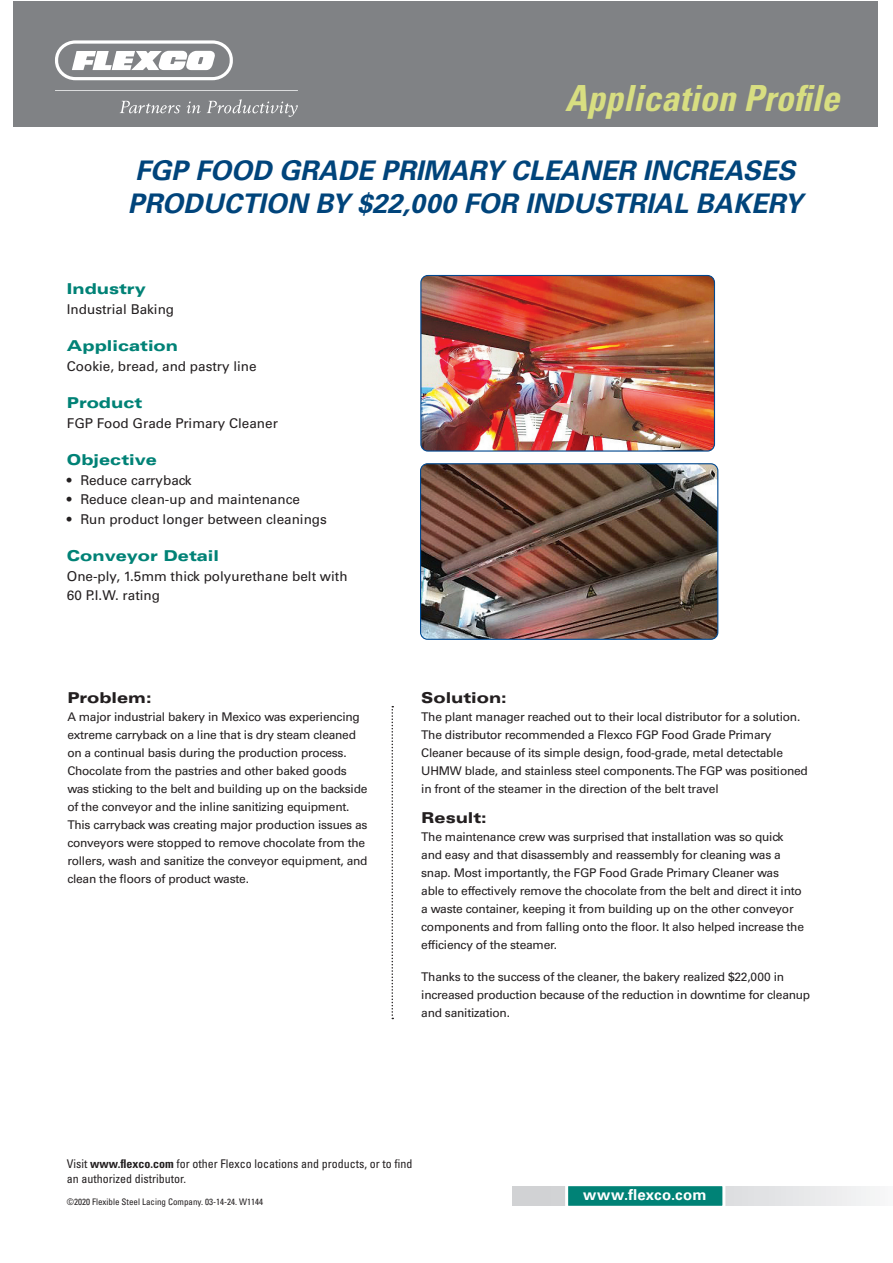
<style>
.page{position:relative;width:893px;height:1263px;background:#fff}
.page>*{position:absolute;margin:0;border:0;box-sizing:border-box;transform-origin:0 0}
.t1{font:italic 700 condensed 36px "Univers LT Std";color:#d8de81}
.h1_main{font:italic 700 27px/33px "Univers LT Std";color:#00447b}
.t2{font:700 15.6px "Univers LT Std";letter-spacing:.02em;color:#fff}
.h2_main{font:900 expanded 15px "Univers LT Std";color:#008276}
.h2_body{font:900 expanded 15px "Univers LT Std";color:#231f20}
.p1_main{font:900 expanded 15px "Univers LT Std";color:#008276}
.wwwflexco{font:700 15px "Univers LT Std";letter-spacing:.02em;color:#fff}
.p1_body{font:900 expanded 15px "Univers LT Std";color:#231f20}
.p1_main-2{font:13.5px/19.5px "Univers LT Std";color:#231f20}
.p1_body-2{font:12px/18px "Univers LT Std";letter-spacing:-.02em;color:#231f20}
.t3{font:condensed 12px/15px "Univers LT Std";color:#231f20}
.footer_copyright{font:condensed 9px "Univers LT Std";color:#231f20}
.s1{font-weight:700}
</style>
<div class="page">
<div style="left:13px;top:1px;width:865px;height:125px;background:#808285"></div>
<svg style="left:55px;top:40px;width:178px;height:40px"></svg>
<svg style="left:120px;top:101px;width:61px;height:12px"></svg>
<svg style="left:187px;top:101px;width:14px;height:12px"></svg>
<svg style="left:207px;top:99px;width:91px;height:18px"></svg>
<svg style="left:55px;top:90px;width:243px;height:1px"></svg>
<svg style="left:391px;top:706px;width:2px;height:313px"></svg>
<img style="left:422px;top:276px;width:292px;height:174px">
<div style="left:420px;top:275px;width:295px;height:177px;border:1px solid #014990;border-radius:7px"></div>
<img style="left:422px;top:464px;width:296px;height:175px">
<div style="left:420px;top:463px;width:298px;height:177px;border:1px solid #014990;border-radius:7px"></div>
<svg style="left:513px;top:1186px;width:362px;height:20px"></svg>
<div style="left:565px;top:1183px;width:160px;height:26px;background:#008276;border:3px solid #fff"></div>
<h1 class="t1" style="left:565px;top:76px;width:276px">Application Profile</h1>
<p class="h1_main" style="left:128px;top:154px;width:676px">FGP FOOD GRADE PRIMARY CLEANER INCREASES<br>PRODUCTION BY $22,000 FOR INDUSTRIAL BAKERY</p>
<p class="h2_main" style="left:67px;top:280px;width:80px">Industry</p>
<p class="p1_main-2" style="left:67px;top:299px;width:109px">Industrial Baking</p>
<p class="h2_main" style="left:67px;top:337px;width:113px">Application</p>
<p class="p1_main-2" style="left:67px;top:356px;width:191px">Cookie, bread, and pastry line</p>
<p class="h2_main" style="left:67px;top:394px;width:77px">Product</p>
<p class="p1_main-2" style="left:67px;top:413px;width:213px">FGP Food Grade Primary Cleaner</p>
<p class="h2_main" style="left:67px;top:451px;width:92px">Objective</p>
<p class="p1_main-2" style="left:67px;top:470px;width:126px">• Reduce carryback</p>
<p class="p1_main-2" style="left:67px;top:490px;width:235px">• Reduce clean-up and maintenance</p>
<p class="p1_main-2" style="left:67px;top:509px;width:262px">• Run product longer between cleanings</p>
<p class="p1_main" style="left:67px;top:547px;width:154px">Conveyor Detail</p>
<p class="p1_main-2" style="left:67px;top:566px;width:282px">One-ply, 1.5mm thick polyurethane belt with<br>60 P.I.W. rating</p>
<p class="h2_body" style="left:67px;top:689px;width:86px">Problem:</p>
<p class="p1_body-2" style="left:67px;top:708px;width:302px">A major industrial bakery in Mexico was experiencing extreme carryback on a line that is dry steam cleaned on a continual basis during the production process.<br>Chocolate from the pastries and other baked goods was sticking to the belt and building up on the backside of the conveyor and the inline sanitizing equipment.<br>This carryback was creating major production issues as conveyors were stopped to remove chocolate from the rollers, wash and sanitize the conveyor equipment, and clean the floors of product waste.</p>
<p class="p1_body" style="left:421px;top:689px;width:87px">Solution:</p>
<p class="p1_body-2" style="left:421px;top:708px;width:388px">The plant manager reached out to their local distributor for a solution.<br>The distributor recommended a Flexco FGP Food Grade Primary Cleaner because of its simple design, food-grade, metal detectable UHMW blade, and stainless steel components. The FGP was positioned in front of the steamer in the direction of the belt travel</p>
<p class="h2_body" style="left:421px;top:809px;width:67px">Result:</p>
<p class="p1_body-2" style="left:421px;top:828px;width:384px">The maintenance crew was surprised that installation was so quick and easy and that disassembly and reassembly for cleaning was a snap. Most importantly, the FGP Food Grade Primary Cleaner was able to effectively remove the chocolate from the belt and direct it into a waste container, keeping it from building up on the other conveyor components and from falling onto the floor. It also helped increase the efficiency of the steamer.</p>
<p class="p1_body-2" style="left:421px;top:967px;width:391px">Thanks to the success of the cleaner, the bakery realized $22,000 in increased production because of the reduction in downtime for cleanup and sanitization.</p>
<p class="t3" style="left:67px;top:1156px;width:347px">Visit <span class="s1">www.flexco.com</span> for other Flexco locations and products, or to find an authorized distributor.</p>
<p class="footer_copyright" style="left:67px;top:1196px;width:198px">©2020 Flexible Steel Lacing Company. 03-14-24. W1144</p>
<p class="wwwflexco" style="left:583px;top:1186px;width:125px">www.flexco.com</p>
<p class="t2" style="left:570px;top:1186px;width:130px">www.flexco.com</p>
</div>
